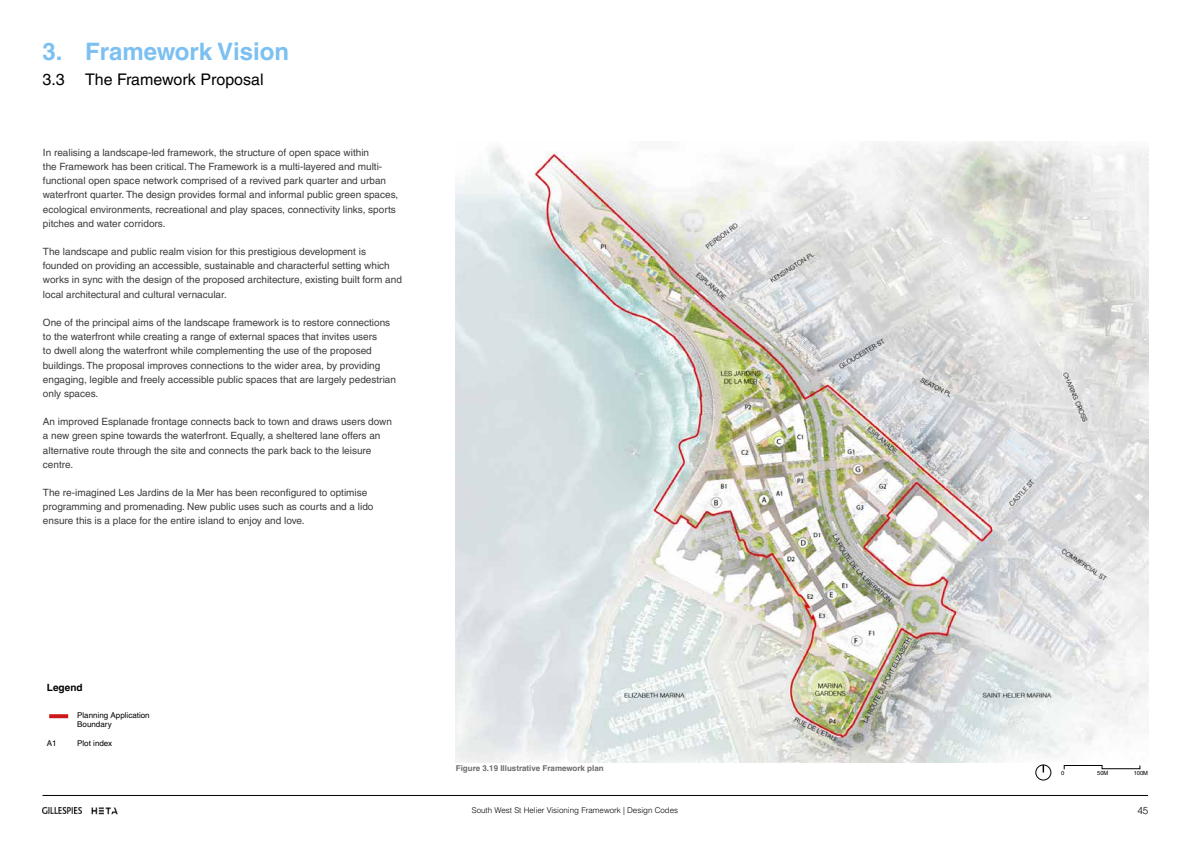
<style>
.page{position:relative;width:1191px;height:842px;background:#fff}
.page>*{position:absolute;margin:0;border:0;box-sizing:border-box;transform-origin:0 0}
.t1{font:700 24px "Helvetica LT Pro";color:#7cc0f2}
.t2{font:16px "Helvetica LT Pro";color:#000}
.t3{font:10px/14.2px "Helvetica LT Pro";color:#3c3c3b}
.t4{font:700 10px "Helvetica LT Pro";color:#000}
.t5{font:300 10px "Helvetica LT Pro";color:#000}
.t6{font:300 8px "Helvetica LT Pro";color:#000}
.t7{font:8px/9.6px "Helvetica LT Pro";color:#000}
.t8{font:700 8px "Helvetica LT Pro";color:#6d6c6c}
.t9{font:5.7px "Helvetica LT Pro";color:#000}
</style>
<div class="page">
<img style="left:91px;top:807px;width:27px;height:8px">
<img style="left:43px;top:808px;width:39px;height:6px">
<hr style="left:43px;top:795px;width:1105px;height:1px;background:#000">
<img style="left:456px;top:142px;width:692px;height:620px">
<svg style="left:49px;top:714px;width:19px;height:4px"></svg>
<svg style="left:1063px;top:765px;width:77px;height:5px"></svg>
<div style="left:1035px;top:765px;width:16px;height:15px;border:1px solid #000;border-radius:50%"></div>
<svg style="left:1042px;top:765px;width:2px;height:7px"></svg>
<h1 class="t1" style="left:43px;top:43px;width:248px">3. Framework Vision</h1>
<h2 class="t2" style="left:43px;top:74px;width:24px">3.3</h2>
<h2 class="t2" style="left:85px;top:74px;width:180px">The Framework Proposal</h2>
<p class="t3" style="left:43px;top:146px;width:357px">In realising a landscape-led framework, the structure of open space within<br>the Framework has been critical. The Framework is a multi-layered and multi&shy;functional open space network comprised of a revived park quarter and urban waterfront quarter. The design provides formal and informal public green spaces, ecological environments, recreational and play spaces, connectivity links, sports pitches and water corridors.</p>
<p class="t3" style="left:43px;top:245px;width:360px">The landscape and public realm vision for this prestigious development is founded on providing an accessible, sustainable and characterful setting which works in sync with the design of the proposed architecture, existing built form and local architectural and cultural vernacular.</p>
<p class="t3" style="left:43px;top:316px;width:355px">One of the principal aims of the landscape framework is to restore connections to the waterfront while creating a range of external spaces that invites users<br>to dwell along the waterfront while complementing the use of the proposed buildings. The proposal improves connections to the wider area, by providing engaging, legible and freely accessible public spaces that are largely pedestrian only spaces.</p>
<p class="t3" style="left:43px;top:416px;width:350px">An improved Esplanade frontage connects back to town and draws users down a new green spine towards the waterfront. Equally, a sheltered lane offers an alternative route through the site and connects the park back to the leisure centre.</p>
<p class="t3" style="left:43px;top:486px;width:332px">The re-imagined Les Jardins de la Mer has been reconfigured to optimise programming and promenading. New public uses such as courts and a lido ensure this is a place for the entire island to enjoy and love.</p>
<p class="t4" style="left:47px;top:684px;width:37px">Legend</p>
<p class="t7" style="left:77px;top:711px;width:74px">Planning Application<br>Boundary</p>
<p class="t7" style="left:47px;top:739px;width:11px">A1</p>
<p class="t7" style="left:77px;top:739px;width:36px">Plot index</p>
<p class="t8" style="left:456px;top:765px;width:149px">Figure 3.19 Illustrative Framework plan</p>
<p class="t9" style="left:1061px;top:771px;width:5px">0</p>
<p class="t9" style="left:1097px;top:771px;width:13px">50M</p>
<p class="t9" style="left:1133px;top:771px;width:16px">100M</p>
<p class="t6" style="left:472px;top:808px;width:208px">South West St Helier Visioning Framework | Design Codes</p>
<p class="t5" style="left:1137px;top:807px;width:13px">45</p>
</div>
